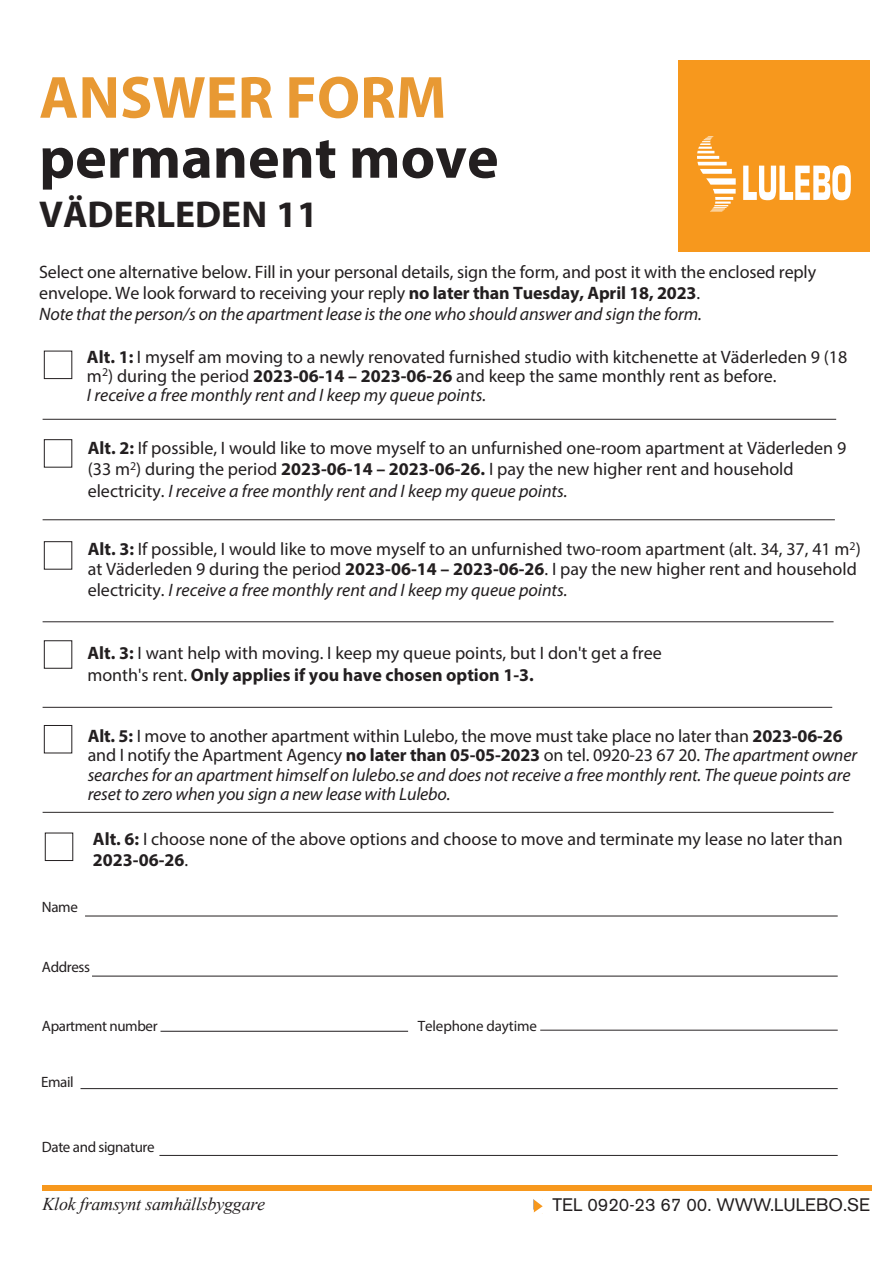
<style>
.page{position:relative;width:893px;height:1263px;background:#fff}
.page>*{position:absolute;margin:0;border:0;box-sizing:border-box;transform-origin:0 0}
.t1{font:700 60px "Myriad Pro";color:#231f20}
.t2{font:700 60px "Myriad Pro";color:#e89933}
.t3{font:700 37.5px "Myriad Pro";color:#231f20}
.t4{font:18px/21.6px "Myriad Pro";color:#231f20}
.t5{font:italic 18px/19.2px "Myriad Pro";letter-spacing:-.01em;color:#231f20}
.t6{font:18px "Akzidenz Grotesk BE";color:#231f20}
.t7{font:italic 18px "Times New Roman";letter-spacing:-.015em;color:#231f20}
.t8{font:15px "Myriad Pro";letter-spacing:-.025em;color:#231f20}
.s1{font-weight:700}
.s2{font-style:italic}
.s3{font-weight:700;font-style:normal}
.s4{font-style:normal}
</style>
<div class="page">
<div style="left:43px;top:1185px;width:829px;height:5px;background:#f7981d"></div>
<svg style="left:533px;top:1199px;width:10px;height:15px"></svg>
<hr style="left:85px;top:916px;width:753px;height:1px;background:#231f20">
<hr style="left:161px;top:1031px;width:247px;height:1px;background:#231f20">
<hr style="left:159px;top:1155px;width:679px;height:1px;background:#231f20">
<hr style="left:540px;top:1030px;width:298px;height:1px;background:#231f20">
<hr style="left:92px;top:976px;width:746px;height:1px;background:#231f20">
<div style="left:678px;top:60px;width:192px;height:192px;background:#f7981d"></div>
<svg style="left:697px;top:136px;width:39px;height:75px"></svg>
<svg style="left:743px;top:165px;width:108px;height:35px"></svg>
<hr style="left:81px;top:1088px;width:757px;height:1px;background:#231f20">
<div style="left:44px;top:351px;width:28px;height:28px;border:1px solid #231f20"></div>
<div style="left:44px;top:439px;width:28px;height:28px;border:1px solid #231f20"></div>
<div style="left:44px;top:725px;width:28px;height:28px;border:1px solid #231f20"></div>
<hr style="left:43px;top:419px;width:793px;height:1px;background:#231f20">
<hr style="left:43px;top:707px;width:789px;height:1px;background:#231f20">
<hr style="left:43px;top:812px;width:791px;height:1px;background:#231f20">
<hr style="left:43px;top:519px;width:792px;height:1px;background:#231f20">
<div style="left:44px;top:541px;width:28px;height:28px;border:1px solid #231f20"></div>
<div style="left:45px;top:833px;width:28px;height:28px;border:1px solid #231f20"></div>
<div style="left:44px;top:640px;width:28px;height:29px;border:1px solid #231f20"></div>
<hr style="left:43px;top:621px;width:791px;height:1px;background:#231f20">
<h1 class="t2" style="left:39px;top:58px;width:409px">ANSWER FORM</h1>
<h1 class="t1" style="left:39px;top:118px;width:461px">permanent move</h1>
<h2 class="t3" style="left:39px;top:190px;width:280px">VÄDERLEDEN 11</h2>
<p class="t4" style="left:39px;top:262px;width:778px;line-height:20.9px">Select one alternative below. Fill in your personal details, sign the form, and post it with the enclosed reply envelope. We look forward to receiving your reply <span class="s1">no later than Tuesday, April 18, 2023</span>.<br><span class="s2">Note that the person/s on the apartment lease is the one who should answer and sign the form.</span></p>
<p class="t4" style="left:87px;top:347px;width:762px;line-height:19px"><span class="s1">Alt. 1:</span> I myself am moving to a newly renovated furnished studio with kitchenette at Väderleden 9 (18 m<sup>2</sup>) during the period <span class="s1">2023-06-14 – 2023-06-26</span> and keep the same monthly rent as before.<br><span class="s2">I receive a free monthly rent and I keep my queue points.</span></p>
<p class="t4" style="left:88px;top:436px;width:760px"><span class="s1">Alt. 2:</span> If possible, I would like to move myself to an unfurnished one-room apartment at Väderleden 9 (33 m<sup>2</sup>) during the period <span class="s1">2023-06-14 – 2023-06-26.</span> I pay the new higher rent and household electricity. <span class="s2">I receive a free monthly rent and I keep my queue points.</span></p>
<p class="t4" style="left:88px;top:539px;width:775px;line-height:20.2px"><span class="s1">Alt. 3:</span> If possible, I would like to move myself to an unfurnished two-room apartment (alt. 34, 37, 41 m<sup>2</sup>) at Väderleden 9 during the period <span class="s1">2023-06-14 – 2023-06-26</span>. I pay the new higher rent and household electricity. <span class="s2">I receive a free monthly rent and I keep my queue points.</span></p>
<p class="t4" style="left:87px;top:642px;width:576px"><span class="s1">Alt. 3:</span> I want help with moving. I keep my queue points, but I don't get a free month's rent. <span class="s1">Only applies if you have chosen option 1-3.</span></p>
<p class="t5" style="left:88px;top:726px;width:771px"><span class="s3">Alt. 5:</span> <span class="s4">I move to another apartment within Lulebo, the move must take place no later than</span> <span class="s3">2023-06-26 </span><span class="s4">and I notify the Apartment Agency</span> <span class="s3">no later than 05-05-2023</span> <span class="s4">on tel. 0920-23 67 20.</span> The apartment owner searches for an apartment himself on lulebo.se and does not receive a free monthly rent. The queue points are reset to zero when you sign a new lease with Lulebo.</p>
<p class="t4" style="left:93px;top:829px;width:751px;line-height:20.4px"><span class="s1">Alt. 6:</span> I choose none of the above options and choose to move and terminate my lease no later than<br><span class="s1">2023-06-26</span>.</p>
<p class="t8" style="left:42px;top:897px;width:37px">Name</p>
<p class="t8" style="left:42px;top:958px;width:50px">Address</p>
<p class="t8" style="left:42px;top:1017px;width:117px">Apartment number</p>
<p class="t8" style="left:418px;top:1016px;width:120px">Telephone daytime</p>
<p class="t8" style="left:41px;top:1073px;width:34px">Email</p>
<p class="t8" style="left:42px;top:1138px;width:114px">Date and signature</p>
<p class="t7" style="left:43px;top:1191px;width:224px">Klok framsynt samhällsbyggare</p>
<p class="t6" style="left:552px;top:1194px;width:319px">TEL 0920-23 67 00. WWW.LULEBO.SE</p>
</div>
